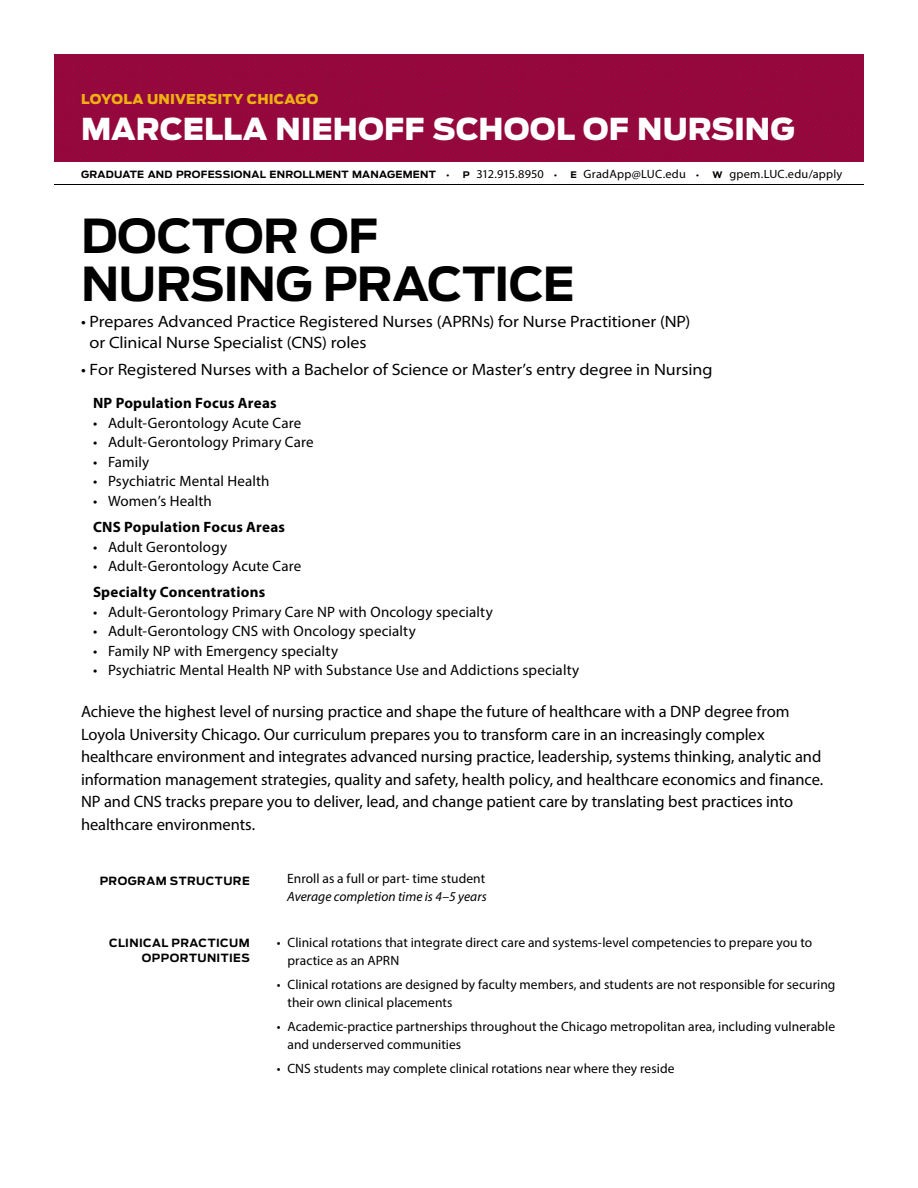
<style>
.page{position:relative;width:918px;height:1188px;background:#fff}
.page>*{position:absolute;margin:0;border:0;box-sizing:border-box;transform-origin:0 0}
.t1{font:700 46.5px/48px "Antenna";letter-spacing:-.015em;color:#000}
.t2{font:900 30px "Antenna";color:#fff}
.t3{font:16.5px/22.5px "Myriad Pro";letter-spacing:-.005em;color:#000}
.t4{font:16.5px/21px "Myriad Variable Concept";letter-spacing:.2em;color:#000}
.t5{font:15px "Myriad Pro";letter-spacing:.01em;color:#000}
.t6{font:700 15px "Myriad Pro";letter-spacing:.015em;color:#000}
.t7{font:13.5px/18px "Myriad Pro";letter-spacing:.005em;color:#000}
.t8{font:italic 13.5px "Myriad Pro";letter-spacing:.005em;color:#000}
.t9{font:900 13.5px "Antenna";letter-spacing:.01em;color:#eeb111}
.t10{font:12px "Myriad Pro";letter-spacing:.015em;color:#000}
.t11{font:12px "Myriad Pro";letter-spacing:-.02em;color:#000}
.t12{font:700 11.25px/15px "Antenna";letter-spacing:.04em;color:#000;text-align:right}
.t13{font:700 9.9px "Antenna";letter-spacing:.02em;color:#000}
.s1{font-family:"Myriad Pro";font-weight:400}
.s2{font-family:"Antenna";font-weight:700;font-size:9px}
.s3{font-size:9.9px}
</style>
<div class="page">
<img style="left:54px;top:54px;width:810px;height:108px">
<hr style="left:54px;top:184px;width:810px;height:1px;background:#000">
<p class="t9" style="left:81px;top:90px;width:239px">LOYOLA UNIVERSITY CHICAGO</p>
<h2 class="t2" style="left:81px;top:108px;width:715px">MARCELLA NIEHOFF SCHOOL OF NURSING</h2>
<p class="t13" style="left:81px;top:167px;width:370px">GRADUATE AND PROFESSIONAL ENROLLMENT MANAGEMENT <span class="s1">•</span></p>
<p class="t11" style="left:463px;top:166px;width:96px"><span class="s2">P</span> 312.915.8950 <span class="s3">•</span></p>
<p class="t10" style="left:571px;top:166px;width:130px"><span class="s2">E</span> GradApp@LUC.edu <span class="s3">•</span></p>
<p class="t10" style="left:713px;top:166px;width:131px"><span class="s2">W</span> gpem.LUC.edu/apply</p>
<h1 class="t1" style="left:81px;top:212px;width:495px">DOCTOR OF<br>NURSING PRACTICE</h1>
<p class="t4" style="left:90px;top:310px;width:602px;text-indent:-9px">• Prepares Advanced Practice Registered Nurses (APRNs) for Nurse Practitioner (NP) or Clinical Nurse Specialist (CNS) roles</p>
<p class="t4" style="left:81px;top:359px;width:629px">• For Registered Nurses with a Bachelor of Science or Master’s entry degree in Nursing</p>
<p class="t6" style="left:93px;top:393px;width:185px">NP Population Focus Areas</p>
<p class="t5" style="left:93px;top:413px;width:210px">• Adult-Gerontology Acute Care</p>
<p class="t5" style="left:93px;top:433px;width:222px">• Adult-Gerontology Primary Care</p>
<p class="t5" style="left:93px;top:452px;width:58px">• Family</p>
<p class="t5" style="left:93px;top:472px;width:178px">• Psychiatric Mental Health</p>
<p class="t5" style="left:93px;top:491px;width:120px">• Women’s Health</p>
<p class="t6" style="left:93px;top:517px;width:194px">CNS Population Focus Areas</p>
<p class="t5" style="left:93px;top:537px;width:136px">• Adult Gerontology</p>
<p class="t5" style="left:93px;top:557px;width:210px">• Adult-Gerontology Acute Care</p>
<p class="t6" style="left:93px;top:582px;width:174px">Specialty Concentrations</p>
<p class="t5" style="left:93px;top:602px;width:401px">• Adult-Gerontology Primary Care NP with Oncology specialty</p>
<p class="t5" style="left:93px;top:622px;width:324px">• Adult-Gerontology CNS with Oncology specialty</p>
<p class="t5" style="left:93px;top:641px;width:247px">• Family NP with Emergency specialty</p>
<p class="t5" style="left:93px;top:661px;width:488px">• Psychiatric Mental Health NP with Substance Use and Addictions specialty</p>
<p class="t3" style="left:81px;top:700px;width:744px">Achieve the highest level of nursing practice and shape the future of healthcare with a DNP degree from Loyola University Chicago. Our curriculum prepares you to transform care in an increasingly complex healthcare environment and integrates advanced nursing practice, leadership, systems thinking, analytic and information management strategies, quality and safety, health policy, and healthcare economics and finance.<br>NP and CNS tracks prepare you to deliver, lead, and change patient care by translating best practices into healthcare environments.</p>
<p class="t12" style="left:100px;top:873px;width:152px">PROGRAM STRUCTURE</p>
<p class="t7" style="left:287px;top:869px;width:199px">Enroll as a full or part- time student</p>
<p class="t8" style="left:287px;top:888px;width:201px">Average completion time is 4–5 years</p>
<p class="t12" style="left:109px;top:935px;width:142px">CLINICAL PRACTICUM<br>OPPORTUNITIES</p>
<p class="t7" style="left:288px;top:933px;width:526px;text-indent:-11px">• Clinical rotations that integrate direct care and systems-level competencies to prepare you to practice as an APRN</p>
<p class="t7" style="left:288px;top:975px;width:549px;text-indent:-11px">• Clinical rotations are designed by faculty members, and students are not responsible for securing their own clinical placements</p>
<p class="t7" style="left:288px;top:1017px;width:549px;text-indent:-11px">• Academic-practice partnerships throughout the Chicago metropolitan area, including vulnerable and underserved communities</p>
<p class="t7" style="left:277px;top:1059px;width:399px">• CNS students may complete clinical rotations near where they reside</p>
</div>
